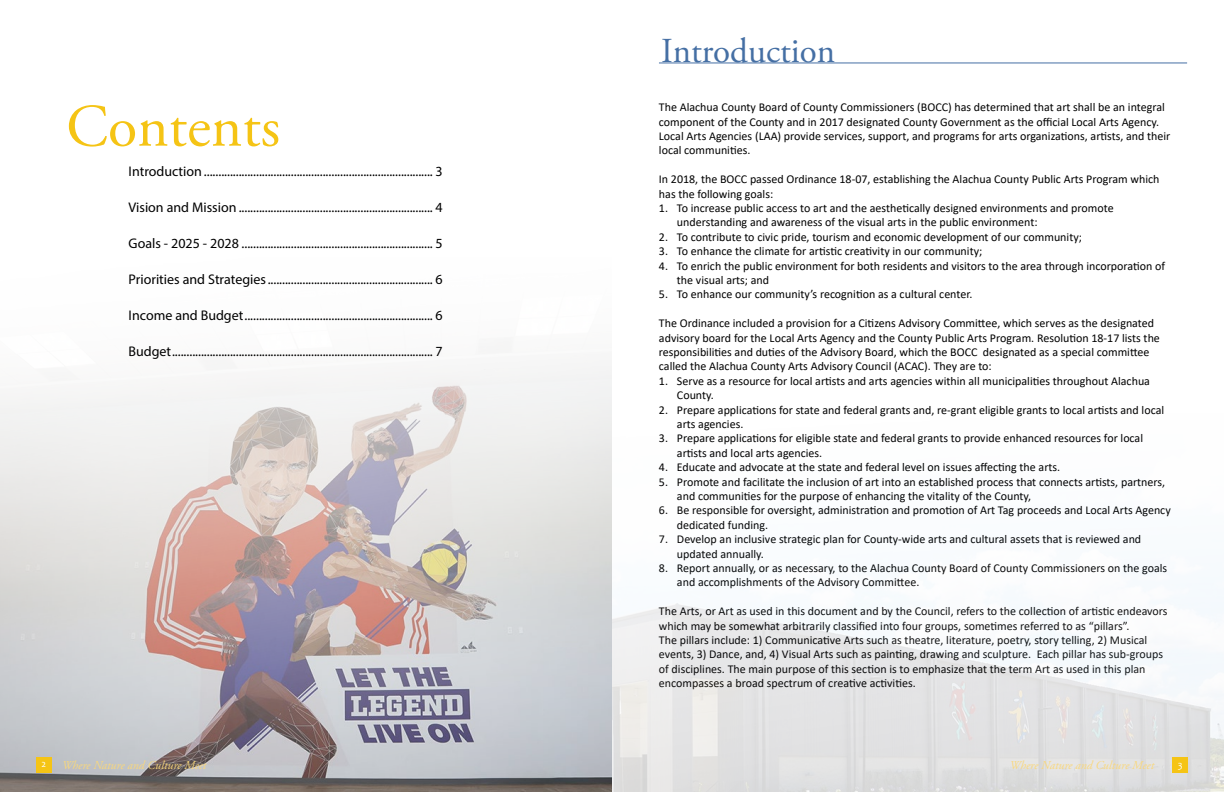
<style>
.page{position:relative;width:1224px;height:792px;background:#fff}
.page>*{position:absolute;margin:0;border:0;box-sizing:border-box;transform-origin:0 0}
.t1{font:60px "Adobe Garamond Pro";color:#f5c415}
.t2{font:35px "Adobe Garamond Pro";color:#456fa4}
.t3{font:14px "Myriad Pro";color:#000}
.t4{font:12px/14.4px "Calibri";color:#000}
.t5{font:italic 12px "Adobe Garamond Pro";color:#f9d77c}
.t6{font:10px "Candara";color:#fff}
</style>
<div class="page">
<img style="left:0;top:345px;width:612px;height:447px">
<img style="left:612px;top:596px;width:612px;height:196px">
<hr style="left:659px;top:62px;width:528px;height:1px;background:#456fa4">
<div style="left:36px;top:757px;width:16px;height:15px;background:#f5c415"></div>
<div style="left:1173px;top:757px;width:15px;height:16px;background:#f5c415"></div>
<p class="t1" style="left:66px;top:91px;width:215px">Contents</p>
<p class="t3" style="left:129px;top:162px;width:316px">Introduction ............................................................................... 3</p>
<p class="t3" style="left:129px;top:198px;width:316px">Vision and Mission ................................................................... 4</p>
<p class="t3" style="left:129px;top:234px;width:316px">Goals - 2025 - 2028 .................................................................. 5</p>
<p class="t3" style="left:129px;top:270px;width:316px">Priorities and Strategies......................................................... 6</p>
<p class="t3" style="left:129px;top:306px;width:316px">Income and Budget................................................................. 6</p>
<p class="t3" style="left:129px;top:342px;width:316px">Budget.......................................................................................... 7</p>
<p class="t2" style="left:661px;top:30px;width:175px">Introduction</p>
<p class="t4" style="left:659px;top:100px;width:513px">The Alachua County Board of County Commissioners (BOCC) has determined that art shall be an integral component of the County and in 2017 designated County Government as the official Local Arts Agency.<br>Local Arts Agencies (LAA) provide services, support, and programs for arts organizations, artists, and their local communities.</p>
<p class="t4" style="left:659px;top:172px;width:502px">In 2018, the BOCC passed Ordinance 18-07, establishing the Alachua County Public Arts Program which has the following goals:</p>
<p class="t4" style="left:677px;top:200px;width:438px;text-indent:-18px">1. To increase public access to art and the aesthetically designed environments and promote understanding and awareness of the visual arts in the public environment:</p>
<p class="t4" style="left:659px;top:229px;width:425px">2. To contribute to civic pride, tourism and economic development of our community;</p>
<p class="t4" style="left:659px;top:244px;width:325px">3. To enhance the climate for artistic creativity in our community;</p>
<p class="t4" style="left:677px;top:258px;width:490px;text-indent:-18px">4. To enrich the public environment for both residents and visitors to the area through incorporation of the visual arts; and</p>
<p class="t4" style="left:659px;top:287px;width:315px">5. To enhance our community’s recognition as a cultural center.</p>
<p class="t4" style="left:659px;top:316px;width:502px">The Ordinance included a provision for a Citizens Advisory Committee, which serves as the designated advisory board for the Local Arts Agency and the County Public Arts Program. Resolution 18-17 lists the responsibilities and duties of the Advisory Board, which the BOCC designated as a special committee called the Alachua County Arts Advisory Council (ACAC). They are to:</p>
<p class="t4" style="left:677px;top:373px;width:475px;text-indent:-18px">1. Serve as a resource for local artists and arts agencies within all municipalities throughout Alachua<br>County.</p>
<p class="t4" style="left:677px;top:402px;width:489px;text-indent:-18px">2. Prepare applications for state and federal grants and, re-grant eligible grants to local artists and local arts agencies.</p>
<p class="t4" style="left:677px;top:431px;width:468px;text-indent:-18px">3. Prepare applications for eligible state and federal grants to provide enhanced resources for local artists and local arts agencies.</p>
<p class="t4" style="left:659px;top:460px;width:403px">4. Educate and advocate at the state and federal level on issues affecting the arts.</p>
<p class="t4" style="left:677px;top:474px;width:490px;text-indent:-18px">5. Promote and facilitate the inclusion of art into an established process that connects artists, partners, and communities for the purpose of enhancing the vitality of the County,</p>
<p class="t4" style="left:677px;top:503px;width:495px;text-indent:-18px">6. Be responsible for oversight, administration and promotion of Art Tag proceeds and Local Arts Agency dedicated funding.</p>
<p class="t4" style="left:677px;top:532px;width:466px;text-indent:-18px">7. Develop an inclusive strategic plan for County-wide arts and cultural assets that is reviewed and updated annually.</p>
<p class="t4" style="left:677px;top:560px;width:492px;text-indent:-18px">8. Report annually, or as necessary, to the Alachua County Board of County Commissioners on the goals and accomplishments of the Advisory Committee.</p>
<p class="t4" style="left:659px;top:604px;width:510px">The Arts, or Art as used in this document and by the Council, refers to the collection of artistic endeavors which may be somewhat arbitrarily classified into four groups, sometimes referred to as “pillars”.<br>The pillars include: 1) Communicative Arts such as theatre, literature, poetry, story telling, 2) Musical events, 3) Dance, and, 4) Visual Arts such as painting, drawing and sculpture. Each pillar has sub-groups of disciplines. The main purpose of this section is to emphasize that the term Art as used in this plan encompasses a broad spectrum of creative activities.</p>
<p class="t6" style="left:41px;top:758px;width:6px">2</p>
<p class="t5" style="left:62px;top:758px;width:146px">Where Nature and Culture Meet</p>
<p class="t5" style="left:1010px;top:758px;width:146px">Where Nature and Culture Meet</p>
<p class="t6" style="left:1178px;top:758px;width:6px">3</p>
</div>
